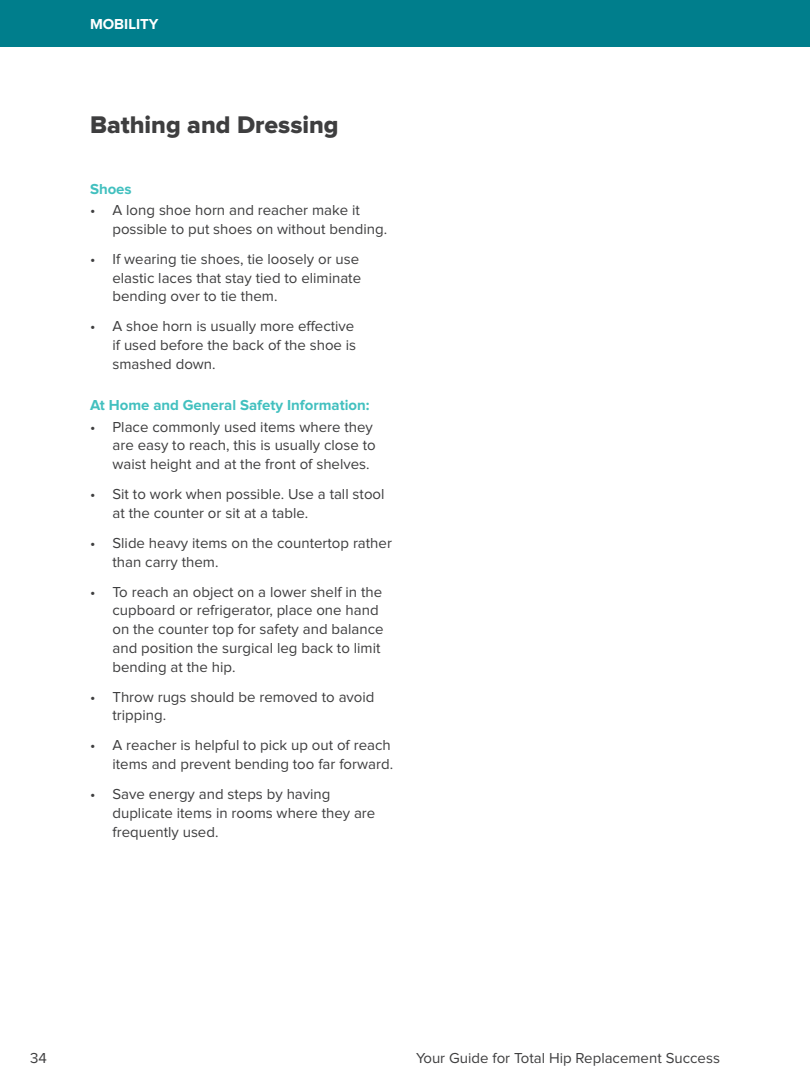
<style>
.page{position:relative;width:810px;height:1080px;background:#fff}
.page>*{position:absolute;margin:0;border:0;box-sizing:border-box;transform-origin:0 0}
.Section_Head{font:25px "Proxima Nova Extrabld";color:#3e3e3f}
.Text{font:15px/18.8px "Proxima Nova";color:#3e3e3f}
.Subhead{font:700 15px "Proxima Nova";color:#42c0bf}
.Text-2{font:700 15px "Proxima Nova";color:#fff}
</style>
<div class="page">
<div style="left:0;top:0;width:810px;height:46px;background:#007e8c"></div>
<p class="Text-2" style="left:90px;top:17px;width:70px">MOBILITY</p>
<p class="Section_Head" style="left:90px;top:113px;width:250px">Bathing and Dressing</p>
<p class="Subhead" style="left:90px;top:182px;width:43px">Shoes</p>
<p class="Text" style="left:112px;top:201px;width:276px;text-indent:-22px">• A long shoe horn and reacher make it possible to put shoes on without bending.</p>
<p class="Text" style="left:112px;top:250px;width:250px;text-indent:-22px">• If wearing tie shoes, tie loosely or use elastic laces that stay tied to eliminate bending over to tie them.</p>
<p class="Text" style="left:112px;top:318px;width:245px;text-indent:-22px">• A shoe horn is usually more effective if used before the back of the shoe is smashed down.</p>
<p class="Subhead" style="left:90px;top:398px;width:281px">At Home and General Safety Information:</p>
<p class="Text" style="left:112px;top:418px;width:265px;text-indent:-22px">• Place commonly used items where they are easy to reach, this is usually close to waist height and at the front of shelves.</p>
<p class="Text" style="left:112px;top:485px;width:274px;text-indent:-22px">• Sit to work when possible. Use a tall stool at the counter or sit at a table.</p>
<p class="Text" style="left:112px;top:534px;width:281px;text-indent:-22px">• Slide heavy items on the countertop rather than carry them.</p>
<p class="Text" style="left:112px;top:583px;width:273px;text-indent:-22px">• To reach an object on a lower shelf in the cupboard or refrigerator, place one hand on the counter top for safety and balance and position the surgical leg back to limit bending at the hip.</p>
<p class="Text" style="left:112px;top:688px;width:264px;text-indent:-22px">• Throw rugs should be removed to avoid tripping.</p>
<p class="Text" style="left:90px;top:737px;width:305px;text-align:right">• A reacher is helpful to pick up out of reach items and prevent bending too far forward.</p>
<p class="Text" style="left:112px;top:785px;width:264px;text-indent:-22px">• Save energy and steps by having duplicate items in rooms where they are frequently used.</p>
<p class="Text" style="left:30px;top:1050px;width:18px">34</p>
<p class="Text" style="left:416px;top:1050px;width:306px">Your Guide for Total Hip Replacement Success</p>
</div>
